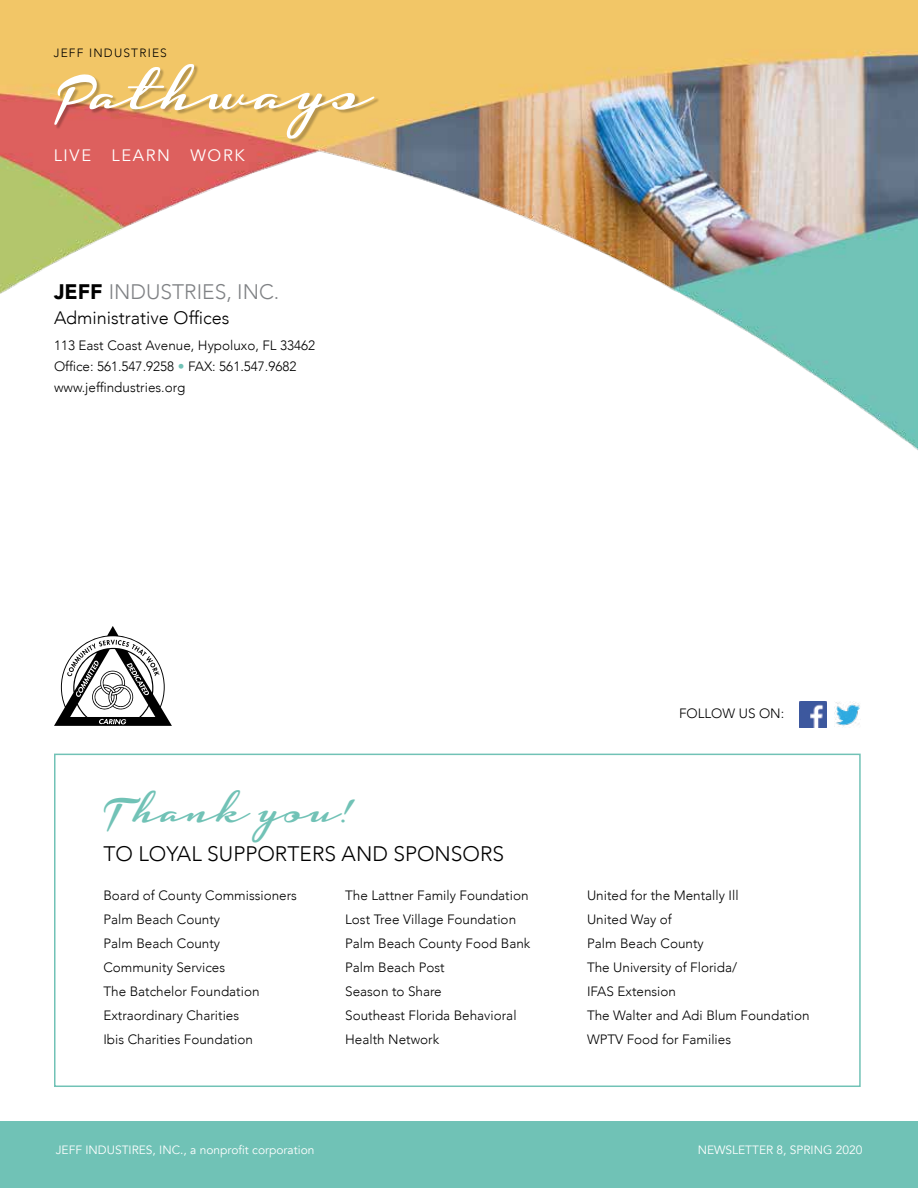
<style>
.page{position:relative;width:918px;height:1188px;background:#fff}
.page>*{position:absolute;margin:0;border:0;box-sizing:border-box;transform-origin:0 0}
.t1{font:69px "Housegrind Personal Use Only";color:#fff}
.t2{font:48px "Housegrind Personal Use Only";color:#71c2b6}
.t3{font:300 21px "Avenir";color:#000}
.t4{font:300 21px "Avenir";color:#808285}
.t5{font:300 18px "Avenir";color:#000}
.t6{font:16.5px "Avenir";letter-spacing:.1em;color:#fff}
.t7{font:300 13.5px/24px "Avenir";color:#000}
.t8{font:12px "Avenir";color:#fff}
.t9{font:300 12px "Avenir";letter-spacing:.1em;color:#000}
.s1{font-weight:900;color:#000}
.s2{color:#71c2b6}
</style>
<div class="page">
<div style="left:0;top:1121px;width:918px;height:67px;background:#70c2b6"></div>
<div style="left:54px;top:754px;width:807px;height:333px;border:2px solid #71c2b6"></div>
<img style="left:0;top:0;width:918px;height:450px">
<svg style="left:54px;top:626px;width:118px;height:100px"></svg>
<img style="left:800px;top:702px;width:26px;height:25px">
<img style="left:834px;top:702px;width:26px;height:25px">
<div style="left:56px;top:65px;width:324px;height:79px;background:#000;opacity:.25"></div>
<p class="t9" style="left:54px;top:46px;width:115px">JEFF INDUSTRIES</p>
<h1 class="t1" style="left:54px;top:54px;width:321px">Pathways</h1>
<p class="t6" style="left:54px;top:145px;width:193px">LIVE LEARN WORK</p>
<h3 class="t4" style="left:54px;top:279px;width:227px"><span class="s1">JEFF</span> INDUSTRIES, INC.</h3>
<h3 class="t5" style="left:54px;top:307px;width:177px">Administrative Offices</h3>
<p class="t7" style="left:54px;top:334px;width:263px;line-height:21px">113 East Coast Avenue, Hypoluxo, FL 33462<br>Office: 561.547.9258 <span class="s2">•</span> FAX: 561.547.9682 www.jeffindustries.org</p>
<h2 class="t2" style="left:103px;top:783px;width:255px">Thank you!</h2>
<h3 class="t3" style="left:103px;top:841px;width:402px">TO LOYAL SUPPORTERS AND SPONSORS</h3>
<p class="t7" style="left:679px;top:701px;width:107px">FOLLOW US ON:</p>
<p class="t7" style="left:103px;top:884px;width:195px">Board of County Commissioners<br>Palm Beach County<br>Palm Beach County<br>Community Services<br>The Batchelor Foundation<br>Extraordinary Charities<br>Ibis Charities Foundation</p>
<p class="t7" style="left:345px;top:884px;width:187px">The Lattner Family Foundation<br>Lost Tree Village Foundation<br>Palm Beach County Food Bank<br>Palm Beach Post<br>Season to Share<br>Southeast Florida Behavioral<br>Health Network</p>
<p class="t7" style="left:587px;top:884px;width:224px">United for the Mentally Ill<br>United Way of<br>Palm Beach County<br>The University of Florida/<br>IFAS Extension<br>The Walter and Adi Blum Foundation<br>WPTV Food for Families</p>
<p class="t8" style="left:56px;top:1142px;width:260px">JEFF INDUSTIRES, INC., a nonprofit corporation</p>
<p class="t8" style="left:698px;top:1142px;width:166px">NEWSLETTER 8, SPRING 2020</p>
</div>
